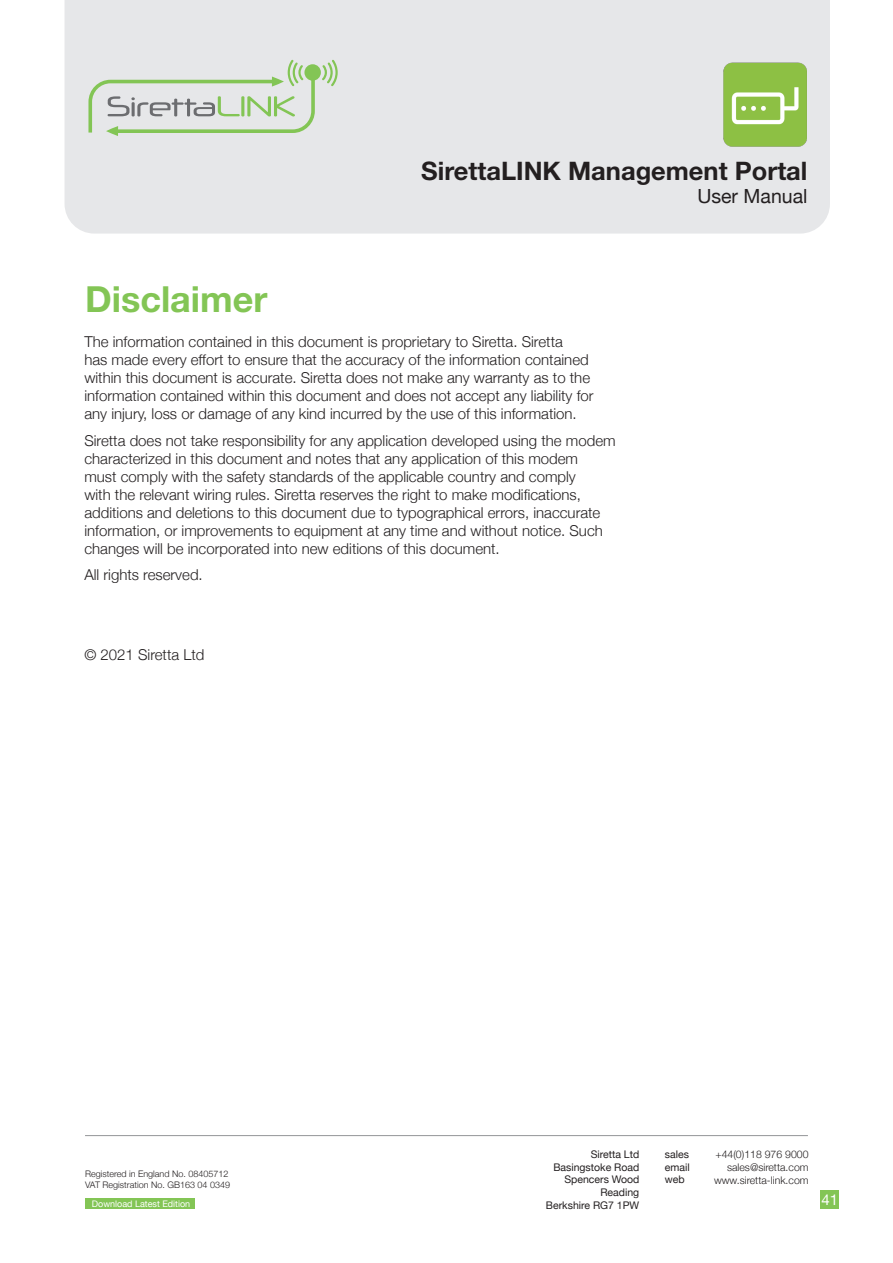
<style>
.page{position:relative;width:893px;height:1263px;background:#fff}
.page>*{position:absolute;margin:0;border:0;box-sizing:border-box;transform-origin:0 0}
.t1{font:700 36px "Helvetica Neue";color:#83c555}
.t2{font:700 25.5px "Helvetica Neue";color:#231f20}
.t3{font:19.5px "Helvetica Neue";color:#231f20}
.t4{font:300 15px/18px "Helvetica Neue";color:#231f20}
.t5{font:15px "Helvetica Neue";color:#fff}
.t6{font:10.5px/12.6px "Helvetica Neue";color:#231f20;text-align:right}
.t7{font:300 10.5px/12.6px "Helvetica Neue";color:#231f20;text-align:right}
.t8{font:300 9px/10.8px "Helvetica Neue";color:#231f20}
.t9{font:9px "Helvetica Neue";color:#fff}
</style>
<div class="page">
<div style="left:65px;top:0;width:765px;height:234px;background:#e6e7e9"></div>
<hr style="left:85px;top:1135px;width:723px;height:1px;background:#939598">
<div style="left:820px;top:1190px;width:19px;height:19px;background:#83c555"></div>
<img style="left:720px;top:60px;width:90px;height:88px">
<div style="left:85px;top:1198px;width:110px;height:11px;background:#83c555"></div>
<svg style="left:87px;top:60px;width:251px;height:76px;background:#d3ddce"></svg>
<p class="t1" style="left:85px;top:276px;width:184px">Disclaimer</p>
<h2 class="t2" style="left:421px;top:155px;width:388px">SirettaLINK Management Portal</h2>
<h3 class="t3" style="left:697px;top:185px;width:112px">User Manual</h3>
<p class="t4" style="left:84px;top:333px;width:511px">The information contained in this document is proprietary to Siretta. Siretta<br>has made every effort to ensure that the accuracy of the information contained within this document is accurate. Siretta does not make any warranty as to the information contained within this document and does not accept any liability for any injury, loss or damage of any kind incurred by the use of this information.</p>
<p class="t4" style="left:84px;top:431px;width:533px">Siretta does not take responsibility for any application developed using the modem characterized in this document and notes that any application of this modem<br>must comply with the safety standards of the applicable country and comply<br>with the relevant wiring rules. Siretta reserves the right to make modifications, additions and deletions to this document due to typographical errors, inaccurate information, or improvements to equipment at any time and without notice. Such changes will be incorporated into new editions of this document.</p>
<p class="t4" style="left:84px;top:566px;width:120px">All rights reserved.</p>
<p class="t4" style="left:84px;top:645px;width:122px">© 2021 Siretta Ltd</p>
<p class="t8" style="left:85px;top:1168px;width:146px">Registered in England No. 08405712<br>VAT Registration No. GB163 04 0349</p>
<p class="t9" style="left:92px;top:1198px;width:100px">Download Latest Edition</p>
<p class="t6" style="left:546px;top:1148px;width:95px">Siretta Ltd<br>Basingstoke Road<br>Spencers Wood<br>Reading<br>Berkshire RG7 1PW</p>
<p class="t6" style="left:665px;top:1148px;width:26px;text-align:justify">sales email web</p>
<p class="t7" style="left:714px;top:1148px;width:96px">+44(0)118 976 9000 sales@siretta.com www.siretta-link.com</p>
<p class="t5" style="left:821px;top:1190px;width:18px">41</p>
</div>
